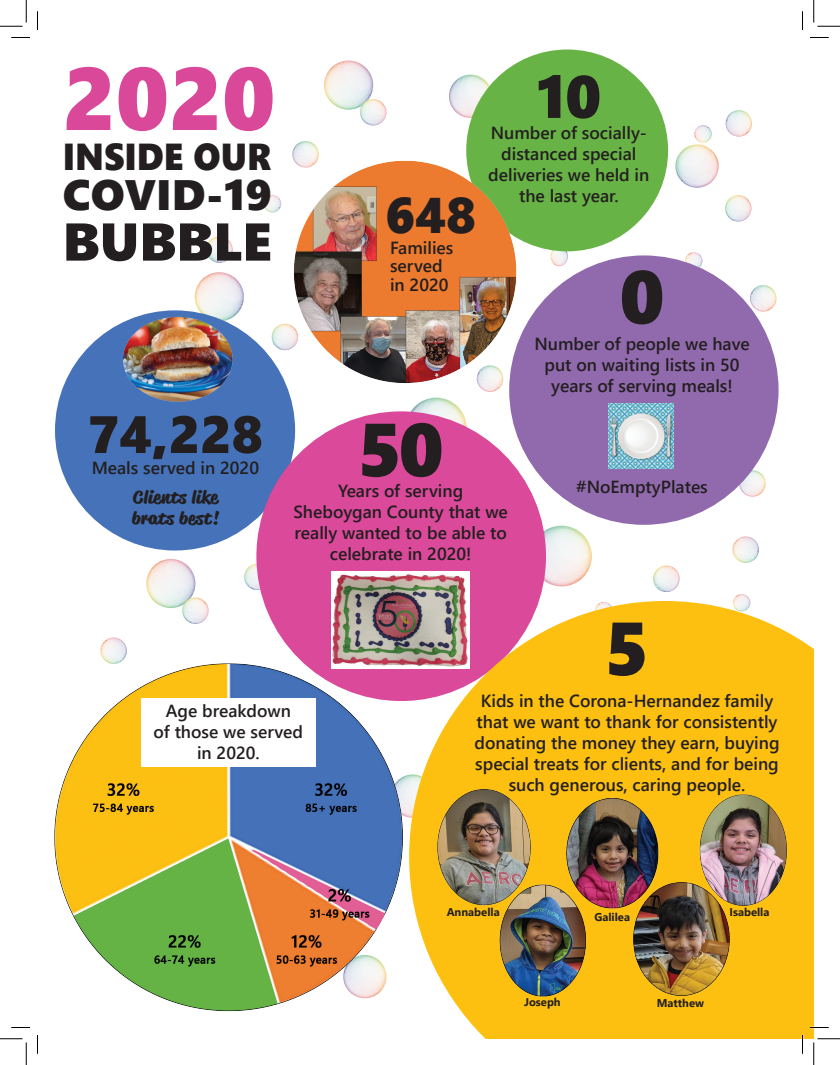
<style>
.page{position:relative;width:840px;height:1065px;background:#fff}
.page>*{position:absolute;margin:0;border:0;box-sizing:border-box;transform-origin:0 0}
.t1{font:88.75px "Segoe UI Black";color:#da489a}
.t2{font:75px "Segoe UI Black";color:#231f20}
.t3{font:60px "Segoe UI Black";color:#231f20}
.t4{font:53.12px "Segoe UI Black";color:#231f20}
.t5{font:52.5px "Segoe UI Black";color:#231f20}
.t6{font:50px "Segoe UI Black";color:#231f20}
.t7{font:42.5px "Segoe UI Black";color:#231f20;scale:1.05 1}
.t8{font:37.5px "Segoe UI Black";color:#231f20;scale:.95 1}
.t9{font:600 17.5px/21px "Segoe UI";color:#231f20;text-align:center}
.t10{font:700 17.5px/21px "Reklame Script";letter-spacing:.025em;color:#231f20}
.t11{font:700 11.25px "Segoe UI";color:#231f20}
</style>
<div class="page">
<svg style="left:685px;top:252px;width:17px;height:15px"></svg>
<svg style="left:551px;top:250px;width:17px;height:16px"></svg>
<svg style="left:479px;top:386px;width:22px;height:6px"></svg>
<svg style="left:750px;top:285px;width:27px;height:27px"></svg>
<svg style="left:411px;top:398px;width:56px;height:29px"></svg>
<svg style="left:675px;top:125px;width:44px;height:63px"></svg>
<svg style="left:449px;top:75px;width:43px;height:43px"></svg>
<svg style="left:725px;top:195px;width:27px;height:27px"></svg>
<svg style="left:726px;top:110px;width:26px;height:27px"></svg>
<svg style="left:739px;top:470px;width:27px;height:27px"></svg>
<svg style="left:407px;top:775px;width:2px;height:43px"></svg>
<svg style="left:543px;top:526px;width:49px;height:60px"></svg>
<svg style="left:653px;top:565px;width:27px;height:27px"></svg>
<svg style="left:732px;top:536px;width:27px;height:27px"></svg>
<svg style="left:264px;top:195px;width:17px;height:18px"></svg>
<svg style="left:244px;top:564px;width:16px;height:26px"></svg>
<svg style="left:100px;top:638px;width:27px;height:20px"></svg>
<svg style="left:146px;top:559px;width:63px;height:65px"></svg>
<svg style="left:195px;top:272px;width:49px;height:34px"></svg>
<svg style="left:272px;top:324px;width:19px;height:26px"></svg>
<svg style="left:292px;top:141px;width:27px;height:17px"></svg>
<svg style="left:206px;top:236px;width:27px;height:27px"></svg>
<svg style="left:733px;top:594px;width:17px;height:7px"></svg>
<svg style="left:324px;top:61px;width:62px;height:64px"></svg>
<div style="left:509px;top:255px;width:270px;height:270px;background:#916aae;border-radius:50%"></div>
<img style="left:608px;top:404px;width:65px;height:65px">
<div style="left:55px;top:310px;width:240px;height:241px;background:#4572b8;border-radius:50%"></div>
<img style="left:108px;top:306px;width:145px;height:96px">
<div style="left:256px;top:411px;width:290px;height:290px;background:#db499a;border-radius:50%"></div>
<img style="left:331px;top:571px;width:139px;height:98px">
<div style="left:466px;top:50px;width:202px;height:201px;background:#68b345;border-radius:50%"></div>
<img style="left:54px;top:658px;width:353px;height:354px">
<div style="left:141px;top:698px;width:175px;height:69px;background:#fff"></div>
<svg style="left:409px;top:601px;width:405px;height:438px;background:#f9bf31"></svg>
<img style="left:291px;top:158px;width:228px;height:228px">
<img style="left:696px;top:791px;width:92px;height:117px">
<img style="left:496px;top:882px;width:92px;height:117px">
<img style="left:627px;top:880px;width:107px;height:117px">
<img style="left:566px;top:796px;width:94px;height:117px">
<img style="left:436px;top:789px;width:96px;height:116px">
<svg style="left:11px;top:37px;width:19px;height:1px"></svg>
<svg style="left:810px;top:37px;width:19px;height:1px"></svg>
<svg style="left:11px;top:1027px;width:19px;height:1px"></svg>
<svg style="left:810px;top:1027px;width:19px;height:1px"></svg>
<svg style="left:37px;top:11px;width:1px;height:19px"></svg>
<svg style="left:37px;top:1035px;width:1px;height:19px"></svg>
<svg style="left:802px;top:11px;width:1px;height:19px"></svg>
<svg style="left:802px;top:1035px;width:1px;height:19px"></svg>
<svg style="left:0;top:0;width:27px;height:27px"></svg>
<svg style="left:0;top:1039px;width:27px;height:26px"></svg>
<svg style="left:814px;top:0;width:26px;height:27px"></svg>
<svg style="left:814px;top:1039px;width:26px;height:26px"></svg>
<h1 class="t1" style="left:63px;top:34px;width:214px">2020</h1>
<h3 class="t8" style="left:63px;top:130px;width:221px">INSIDE OUR</h3>
<h3 class="t7" style="left:63px;top:164px;width:201px">COVID-19</h3>
<h3 class="t4" style="left:63px;top:203px;width:211px">BUBBLE</h3>
<h3 class="t6" style="left:385px;top:179px;width:92px">648</h3>
<p class="t9" style="left:390px;top:237px;width:65px;line-height:18.8px;text-align:left">Families served in 2020</p>
<h3 class="t3" style="left:536px;top:53px;width:66px">10</h3>
<p class="t9" style="left:488px;top:121px;width:163px">Number of socially&shy;distanced special deliveries we held in the last year.</p>
<h2 class="t2" style="left:620px;top:243px;width:46px">0</h2>
<p class="t9" style="left:534px;top:332px;width:217px">Number of people we have put on waiting lists in 50 years of serving meals!</p>
<h3 class="t5" style="left:88px;top:396px;width:177px">74,228</h3>
<p class="t9" style="left:92px;top:456px;width:169px">Meals served in 2020</p>
<p class="t10" style="left:132px;top:486px;width:89px">Clients like brats best!</p>
<p class="t9" style="left:338px;top:479px;width:127px">Years of serving</p>
<h2 class="t2" style="left:358px;top:395px;width:88px">50</h2>
<p class="t9" style="left:293px;top:500px;width:216px">Sheboygan County that we really wanted to be able to celebrate in 2020!</p>
<p class="t9" style="left:576px;top:475px;width:133px">#NoEmptyPlates</p>
<p class="t9" style="left:154px;top:698px;width:151px">Age breakdown<br>of those we served in 2020.</p>
<h2 class="t2" style="left:605px;top:594px;width:46px">5</h2>
<p class="t9" style="left:474px;top:689px;width:307px">Kids in the Corona-Hernandez family that we want to thank for consistently donating the money they earn, buying special treats for clients, and for being such generous, caring people.</p>
<p class="t11" style="left:447px;top:901px;width:55px">Annabella</p>
<p class="t11" style="left:594px;top:906px;width:37px">Galilea</p>
<p class="t11" style="left:729px;top:901px;width:42px">Isabella</p>
<p class="t11" style="left:524px;top:992px;width:38px">Joseph</p>
<p class="t11" style="left:657px;top:993px;width:49px">Matthew</p>
</div>
